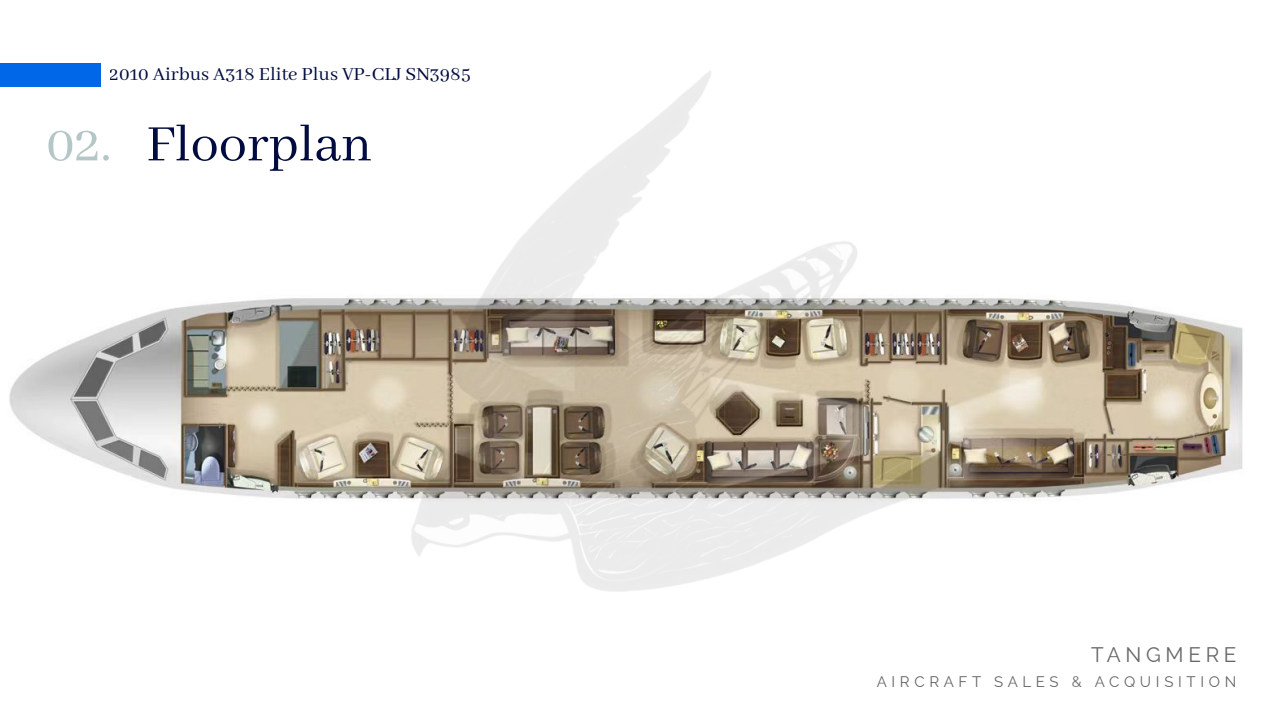
<style>
.page{position:relative;width:1282px;height:720px;background:#fff}
.page>*{position:absolute;margin:0;border:0;box-sizing:border-box;transform-origin:0 0}
.t1{font:56.25px "Abhaya Libre";color:#000b3f}
.t2{font:20.62px "Abhaya Libre";color:#000b3f}
.t3{font:20.62px "Raleway";letter-spacing:.23em;color:#666}
.t4{font:15px "Raleway";letter-spacing:.315em;color:#666}
.s1{color:#b4c7c6}
</style>
<div class="page">
<div style="left:0;top:63px;width:100px;height:24px;background:#0068e8"></div>
<img style="left:9px;top:297px;width:1234px;height:202px">
<img style="left:381px;top:71px;width:668px;height:521px">
<p class="t2" style="left:110px;top:62px;width:362px">2010 Airbus A318 Elite Plus VP-CLJ SN3985</p>
<h1 class="t1" style="left:46px;top:113px;width:328px"><span class="s1">02.</span> Floorplan</h1>
<p class="t3" style="left:1090px;top:643px;width:147px">TANGMERE</p>
<p class="t4" style="left:876px;top:673px;width:361px">AIRCRAFT SALES &amp; ACQUISITION</p>
</div>
